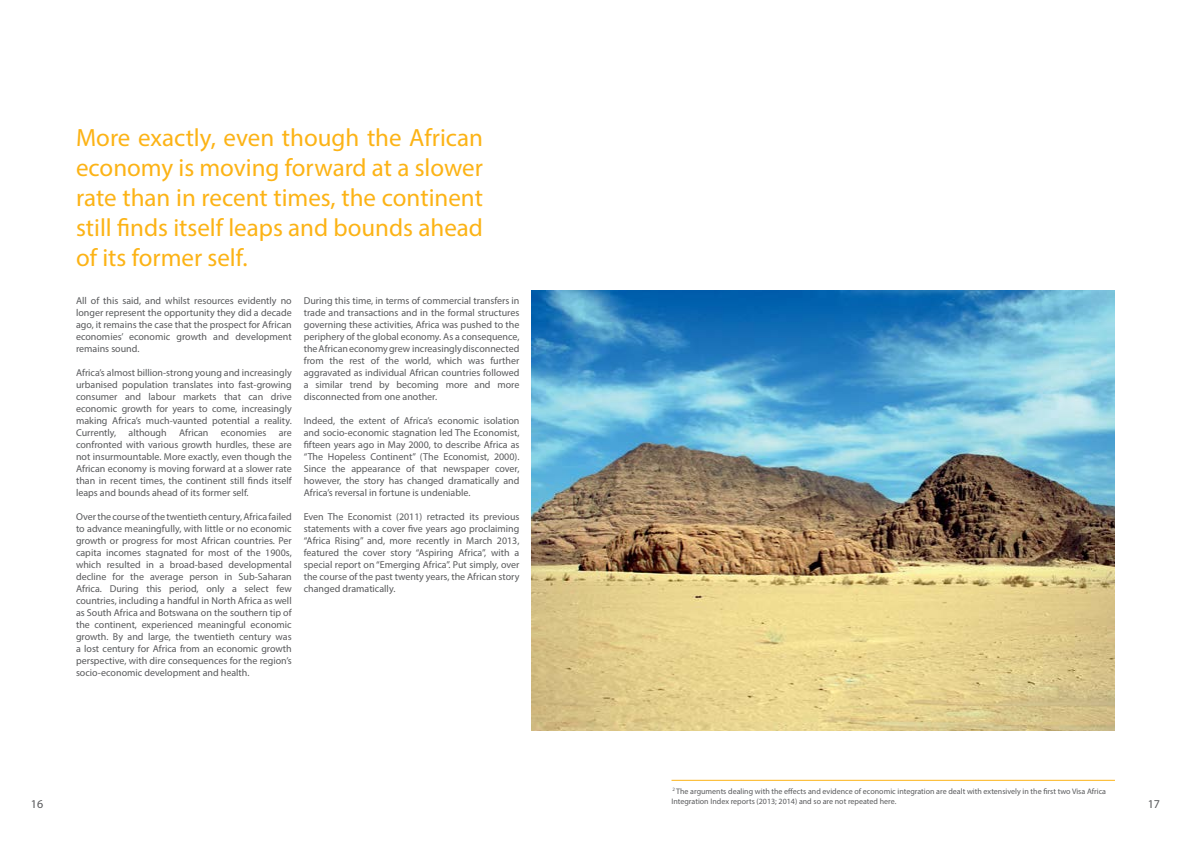
<style>
.page{position:relative;width:1191px;height:842px;background:#fff}
.page>*{position:absolute;margin:0;border:0;box-sizing:border-box;transform-origin:0 0}
.t1{font:25px/30px "Myriad Pro";color:#fcb316;text-align:justify}
.t2{font:12px "Myriad Pro";color:#58595b}
.t3{font:10px/12px "Myriad Pro";color:#58595b;text-align:justify}
.t4{font:8px/9.6px "Myriad Pro";color:#58595b}
</style>
<div class="page">
<hr style="left:671px;top:780px;width:444px;height:1px;background:#fcb316">
<img style="left:531px;top:290px;width:584px;height:441px">
<h1 class="t1" style="left:76px;top:122px;width:408px">More exactly, even though the African economy is moving forward at a slower rate than in recent times, the continent still finds itself leaps and bounds ahead of its former self.</h1>
<p class="t3" style="left:76px;top:295px;width:217px">All of this said, and whilst resources evidently no longer represent the opportunity they did a decade ago, it remains the case that the prospect for African economies’ economic growth and development remains sound.</p>
<p class="t3" style="left:76px;top:367px;width:217px">Africa’s almost billion-strong young and increasingly urbanised population translates into fast-growing consumer and labour markets that can drive economic growth for years to come, increasingly making Africa’s much-vaunted potential a reality.<br>Currently, although African economies are confronted with various growth hurdles, these are not insurmountable. More exactly, even though the African economy is moving forward at a slower rate than in recent times, the continent still finds itself leaps and bounds ahead of its former self.</p>
<p class="t3" style="left:76px;top:511px;width:217px">Over the course of the twentieth century, Africa failed to advance meaningfully, with little or no economic growth or progress for most African countries. Per capita incomes stagnated for most of the 1900s, which resulted in a broad-based developmental decline for the average person in Sub-Saharan Africa. During this period, only a select few countries, including a handful in North Africa as well as South Africa and Botswana on the southern tip of the continent, experienced meaningful economic growth. By and large, the twentieth century was a lost century for Africa from an economic growth perspective, with dire consequences for the region’s socio-economic development and health.</p>
<p class="t3" style="left:304px;top:295px;width:217px">During this time, in terms of commercial transfers in trade and transactions and in the formal structures governing these activities, Africa was pushed to the periphery of the global economy. As a consequence, the African economy grew increasingly disconnected from the rest of the world, which was further aggravated as individual African countries followed a similar trend by becoming more and more disconnected from one another.</p>
<p class="t3" style="left:304px;top:415px;width:217px">Indeed, the extent of Africa’s economic isolation and socio-economic stagnation led The Economist, fifteen years ago in May 2000, to describe Africa as “The Hopeless Continent” (The Economist, 2000).<br>Since the appearance of that newspaper cover, however, the story has changed dramatically and Africa’s reversal in fortune is undeniable.</p>
<p class="t3" style="left:304px;top:511px;width:217px">Even The Economist (2011) retracted its previous statements with a cover five years ago proclaiming “Africa Rising” and, more recently in March 2013, featured the cover story “Aspiring Africa”, with a special report on “Emerging Africa”. Put simply, over the course of the past twenty years, the African story changed dramatically.</p>
<p class="t4" style="left:671px;top:787px;width:436px"><sup>2</sup> The arguments dealing with the effects and evidence of economic integration are dealt with extensively in the first two Visa Africa<br>Integration Index reports (2013; 2014) and so are not repeated here.</p>
<p class="t2" style="left:31px;top:796px;width:14px">16</p>
<p class="t2" style="left:1147px;top:796px;width:14px">17</p>
</div>
